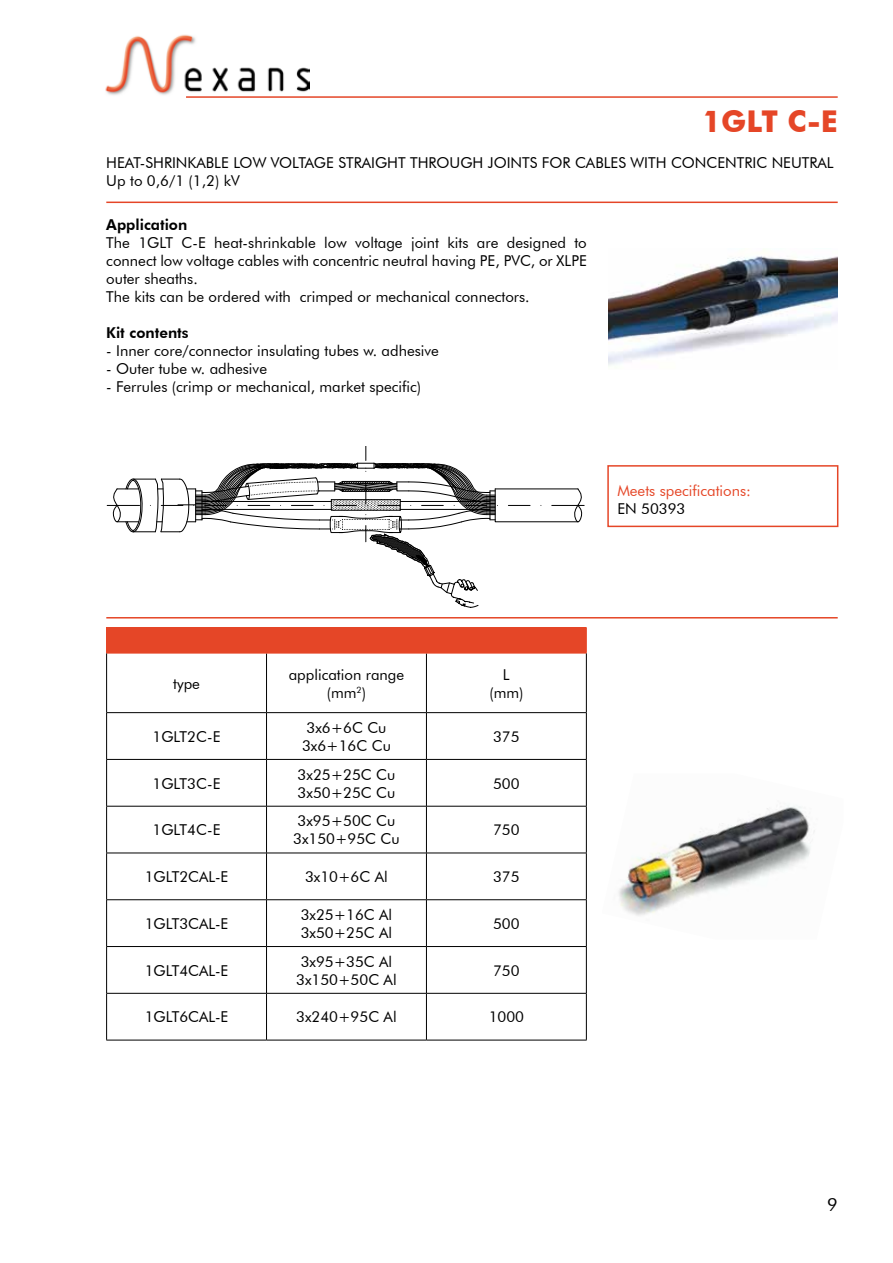
<style>
.page{position:relative;width:893px;height:1263px;background:#fff}
.page>*{position:absolute;margin:0;border:0;box-sizing:border-box;transform-origin:0 0}
.t1{font:700 30px "Futura ABT";color:#e54627}
.t2{font:18px "Futura ABT";color:#000}
.t3{font:15px/18px "Futura ABT";color:#000}
.t4{font:800 15px "Futura BT";color:#000}
.t5{font:15px "Futura ABT";color:#e54627}
</style>
<div class="page">
<img style="left:105px;top:34px;width:204px;height:61px">
<hr style="left:186px;top:96px;width:652px;height:2px;background:#e54627">
<hr style="left:106px;top:617px;width:732px;height:1px;background:#e54627">
<img style="left:618px;top:805px;width:197px;height:111px">
<hr style="left:107px;top:505px;width:33px;height:1px;background:#000">
<svg style="left:108px;top:446px;width:477px;height:162px"></svg>
<hr style="left:106px;top:202px;width:732px;height:1px;background:#e54627">
<img style="left:608px;top:256px;width:230px;height:110px">
<div style="left:607px;top:465px;width:231px;height:62px;border:2px solid #e54627"></div>
<div style="left:107px;top:628px;width:479px;height:25px;background:#e54627"></div>
<svg style="left:107px;top:654px;width:479px;height:386px"></svg>
<svg style="left:586px;top:628px;width:1px;height:25px"></svg>
<hr style="left:266px;top:653px;width:1px;height:59px;background:#000">
<hr style="left:426px;top:653px;width:1px;height:59px;background:#000">
<hr style="left:266px;top:713px;width:1px;height:46px;background:#000">
<hr style="left:266px;top:760px;width:1px;height:46px;background:#000">
<hr style="left:106px;top:712px;width:161px;height:1px;background:#000">
<hr style="left:267px;top:712px;width:159px;height:1px;background:#000">
<hr style="left:426px;top:712px;width:161px;height:1px;background:#000">
<hr style="left:106px;top:759px;width:161px;height:1px;background:#000">
<hr style="left:267px;top:759px;width:159px;height:1px;background:#000">
<hr style="left:426px;top:759px;width:161px;height:1px;background:#000">
<hr style="left:106px;top:806px;width:161px;height:1px;background:#000">
<hr style="left:267px;top:806px;width:159px;height:1px;background:#000">
<hr style="left:266px;top:806px;width:1px;height:47px;background:#000">
<hr style="left:426px;top:806px;width:161px;height:1px;background:#000">
<hr style="left:106px;top:853px;width:161px;height:1px;background:#000">
<hr style="left:267px;top:853px;width:159px;height:1px;background:#000">
<hr style="left:426px;top:853px;width:161px;height:1px;background:#000">
<hr style="left:106px;top:899px;width:161px;height:1px;background:#000">
<hr style="left:267px;top:899px;width:159px;height:1px;background:#000">
<hr style="left:426px;top:899px;width:161px;height:1px;background:#000">
<hr style="left:106px;top:946px;width:161px;height:1px;background:#000">
<hr style="left:267px;top:946px;width:159px;height:1px;background:#000">
<hr style="left:426px;top:946px;width:161px;height:1px;background:#000">
<hr style="left:106px;top:993px;width:161px;height:1px;background:#000">
<hr style="left:267px;top:993px;width:159px;height:1px;background:#000">
<hr style="left:426px;top:993px;width:161px;height:1px;background:#000">
<hr style="left:266px;top:853px;width:1px;height:46px;background:#000">
<hr style="left:266px;top:900px;width:1px;height:46px;background:#000">
<hr style="left:266px;top:947px;width:1px;height:46px;background:#000">
<hr style="left:266px;top:993px;width:1px;height:47px;background:#000">
<hr style="left:106px;top:627px;width:161px;height:1px;background:#e54627">
<svg style="left:106px;top:628px;width:1px;height:25px"></svg>
<hr style="left:267px;top:627px;width:159px;height:1px;background:#e54627">
<hr style="left:426px;top:627px;width:161px;height:1px;background:#e54627">
<hr style="left:106px;top:653px;width:161px;height:1px;background:#e54627">
<hr style="left:267px;top:653px;width:159px;height:1px;background:#e54627">
<hr style="left:426px;top:653px;width:161px;height:1px;background:#e54627">
<hr style="left:106px;top:653px;width:1px;height:59px;background:#000">
<hr style="left:586px;top:653px;width:1px;height:59px;background:#000">
<hr style="left:106px;top:713px;width:1px;height:46px;background:#000">
<hr style="left:426px;top:713px;width:1px;height:46px;background:#000">
<hr style="left:586px;top:713px;width:1px;height:46px;background:#000">
<hr style="left:106px;top:760px;width:1px;height:46px;background:#000">
<hr style="left:426px;top:760px;width:1px;height:46px;background:#000">
<hr style="left:586px;top:760px;width:1px;height:46px;background:#000">
<hr style="left:106px;top:806px;width:1px;height:47px;background:#000">
<hr style="left:426px;top:806px;width:1px;height:47px;background:#000">
<hr style="left:586px;top:806px;width:1px;height:47px;background:#000">
<hr style="left:106px;top:853px;width:1px;height:46px;background:#000">
<hr style="left:426px;top:853px;width:1px;height:46px;background:#000">
<hr style="left:586px;top:853px;width:1px;height:46px;background:#000">
<hr style="left:106px;top:900px;width:1px;height:46px;background:#000">
<hr style="left:426px;top:900px;width:1px;height:46px;background:#000">
<hr style="left:586px;top:900px;width:1px;height:46px;background:#000">
<hr style="left:106px;top:947px;width:1px;height:46px;background:#000">
<hr style="left:426px;top:947px;width:1px;height:46px;background:#000">
<hr style="left:586px;top:947px;width:1px;height:46px;background:#000">
<hr style="left:106px;top:993px;width:1px;height:47px;background:#000">
<hr style="left:426px;top:993px;width:1px;height:47px;background:#000">
<hr style="left:586px;top:993px;width:1px;height:47px;background:#000">
<hr style="left:106px;top:1040px;width:161px;height:1px;background:#000">
<hr style="left:267px;top:1040px;width:159px;height:1px;background:#000">
<hr style="left:426px;top:1040px;width:161px;height:1px;background:#000">
<h1 class="t1" style="left:703px;top:103px;width:137px">1GLT C-E</h1>
<p class="t3" style="left:106px;top:153px;width:729px">H eat-Shrinkable Low Voltage Straight Through joints for cables with conc entric neutral<br>U p to 0,6/1 (1,2) kV</p>
<p class="t4" style="left:106px;top:215px;width:83px">Application</p>
<p class="t3" style="left:106px;top:233px;width:51px">The 1GLT</p>
<p class="t3" style="left:106px;top:233px;width:482px;text-indent:75px">C-E heat-shrinkable low voltage joint kits are designed to connect low voltage cables with concentric neutral having PE , PVC, or XLPE outer sheaths.<br>The kits can be ordered with crimped or mechanical connectors.</p>
<p class="t4" style="left:106px;top:323px;width:84px">Kit contents</p>
<p class="t3" style="left:106px;top:341px;width:334px">- I nner core/connector insulating tubes w. adhesive</p>
<p class="t3" style="left:106px;top:359px;width:162px">- Outer tube w. adhesive</p>
<p class="t3" style="left:106px;top:377px;width:316px">- Ferrules (crimp or mechanical, market specific)</p>
<p class="t5" style="left:617px;top:482px;width:135px">Meets specifications:</p>
<p class="t3" style="left:617px;top:500px;width:70px">EN 50393</p>
<p class="t3" style="left:173px;top:674px;width:28px">type</p>
<p class="t3" style="left:289px;top:665px;width:117px;text-align:center">application range (mm<sup>2</sup>)</p>
<p class="t3" style="left:489px;top:665px;width:36px;text-align:center">L (mm)</p>
<p class="t3" style="left:153px;top:727px;width:67px">1GLT2C-E</p>
<p class="t3" style="left:302px;top:718px;width:90px">3x6+6C Cu<br>3x6+16C Cu</p>
<p class="t3" style="left:493px;top:727px;width:28px">375</p>
<p class="t3" style="left:153px;top:774px;width:67px">1GLT3C-E</p>
<p class="t3" style="left:298px;top:765px;width:99px">3x25+25C Cu<br>3x50+25C Cu</p>
<p class="t3" style="left:493px;top:774px;width:28px">500</p>
<p class="t3" style="left:152px;top:821px;width:67px">1GLT4C-E</p>
<p class="t3" style="left:293px;top:812px;width:108px">3x95+50C Cu<br>3x150+95C Cu</p>
<p class="t3" style="left:493px;top:821px;width:28px">750</p>
<p class="t3" style="left:145px;top:867px;width:83px">1GLT2CAL-E</p>
<p class="t3" style="left:305px;top:867px;width:84px">3x10+6C Al</p>
<p class="t3" style="left:493px;top:867px;width:28px">375</p>
<p class="t3" style="left:145px;top:914px;width:83px">1GLT3CAL-E</p>
<p class="t3" style="left:301px;top:905px;width:93px">3x25+16C Al<br>3x50+25C Al</p>
<p class="t3" style="left:493px;top:914px;width:28px">500</p>
<p class="t3" style="left:145px;top:961px;width:83px">1GLT4CAL-E</p>
<p class="t3" style="left:296px;top:952px;width:102px">3x95+35C Al<br>3x150+50C Al</p>
<p class="t3" style="left:493px;top:961px;width:28px">750</p>
<p class="t3" style="left:145px;top:1008px;width:83px">1GLT6CAL-E</p>
<p class="t3" style="left:296px;top:1008px;width:102px">3x240+95C Al</p>
<p class="t3" style="left:489px;top:1008px;width:37px">1000</p>
<p class="t2" style="left:827px;top:1194px;width:12px">9</p>
</div>
